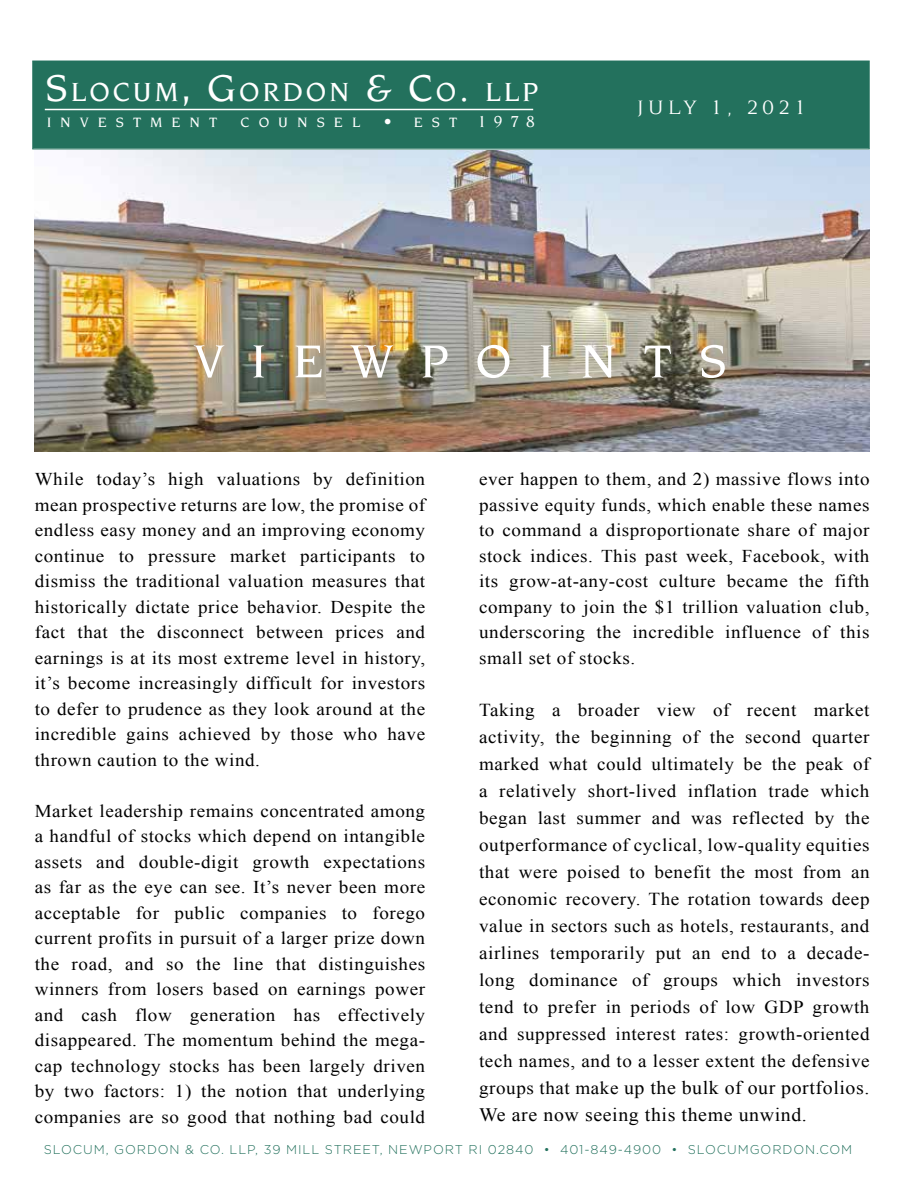
<style>
.page{position:relative;width:918px;height:1188px;background:#fff}
.page>*{position:absolute;margin:0;border:0;box-sizing:border-box;transform-origin:0 0}
.t1{font:500 49.95px "Novarese Std";letter-spacing:.54em;color:#fff}
.t2{font:500 28.35px "Novarese Std";letter-spacing:.1em;color:#fff}
.t3{font:21px "Novarese";letter-spacing:.16em;color:#fff;scale:1.15 1}
.t4{font:18.9px/27px "Times New Roman";letter-spacing:.03em;color:#000;scale:1.05 1}
.t5{font:18.15px/27px "Times New Roman";letter-spacing:.03em;color:#000;text-align:justify;scale:1.05 1}
.t6{font:18px/25.5px "Times New Roman";letter-spacing:.03em;color:#000;text-align:justify;scale:1.06 1}
.t7{font:500 17.25px "Novarese Std";color:#fff}
.t8{font:500 14.7px "Novarese Std";letter-spacing:.615em;color:#fff}
.t9{font:300 12.75px "Gotham";letter-spacing:.07em;color:#23715d}
.s1{font-size:40.5px}
.s2{font-size:14.7px}
.s3{font-size:18.15px}
</style>
<div class="page">
<div style="left:32px;top:61px;width:838px;height:88px;background:#23715d"></div>
<div style="left:33px;top:62px;width:835px;height:86px;border:1px solid #23715d"></div>
<img style="left:35px;top:151px;width:834px;height:300px">
<hr style="left:45px;top:109px;width:488px;height:1px;background:#fff">
<h2 class="t2" style="left:46px;top:76px;width:494px"><span class="s1">S</span>LOCUM<span class="s1">, G</span>ORDON <span class="s1">&amp; C</span>O<span class="s1">.</span> LLP</h2>
<p class="t8" style="left:47px;top:115px;width:172px">INVESTMENT</p>
<p class="t8" style="left:241px;top:115px;width:121px">COUNSEL</p>
<p class="t7" style="left:383px;top:112px;width:153px">• <span class="s2">EST</span> 1978</p>
<p class="t3" style="left:637px;top:96px;width:148px">JULY 1, 2021</p>
<h1 class="t1" style="left:194px;top:333px;width:535px">VIEWPOINTS</h1>
<p class="t6" style="left:35px;top:466px;width:370px">While today’s high valuations by definition mean prospective returns are low, the promise of endless easy money and an improving economy continue to pressure market participants to dismiss the traditional valuation measures that historically dictate price behavior. Despite the fact that the disconnect between prices and earnings is at its most extreme level in history, it’s become increasingly difficult for investors to defer to prudence as they look around at the incredible gains achieved by those who have thrown caution to the wind.</p>
<p class="t6" style="left:35px;top:798px;width:370px">Market leadership remains concentrated among a handful of stocks which depend on intangible assets and double-digit growth expectations as far as the eye can see. It’s never been more acceptable for public companies to forego current profits in pursuit of a larger prize down the road, and so the line that distinguishes winners from losers based on earnings power and cash flow generation has effectively disappeared. The momentum behind the mega&shy;cap technology stocks has been largely driven by two factors: 1) the notion that underlying companies are so good that nothing bad could</p>
<p class="t6" style="left:479px;top:466px;width:370px">ever happen to them, and 2) massive flows into passive equity funds, which enable these names to command a disproportionate share of major stock indices. This past week, Facebook, with its grow-at-any-cost culture became the fifth company to join the $1 trillion valuation club, underscoring the incredible influence of this small set of stocks.</p>
<p class="t5" style="left:479px;top:696px;width:373px">Taking a broader view of recent market activity, the beginning of the second quarter marked what could ultimately be the peak of a relatively short-lived inflation trade which began last summer and was reflected by the outperformance of cyclical, low-quality equities that were poised to benefit the most from an economic recovery. The rotation towards deep value in sectors such as hotels, restaurants, and airlines temporarily put an end to a decade&shy;long dominance of groups which investors tend to prefer in periods of low GDP growth and suppressed interest rates: growth-oriented tech names, and to a lesser extent the defensive</p>
<p class="t4" style="left:479px;top:1074px;width:373px"><span class="s3">groups that make</span> up the bulk of our portfolios.<br>We are now seeing this theme unwind.</p>
<p class="t9" style="left:44px;top:1141px;width:810px">SLOCUM, GORDON &amp; CO. LLP, 39 MILL STREET, NEWPORT RI 02840 • 401-849-4900 • SLOCUMGORDON.COM</p>
</div>
